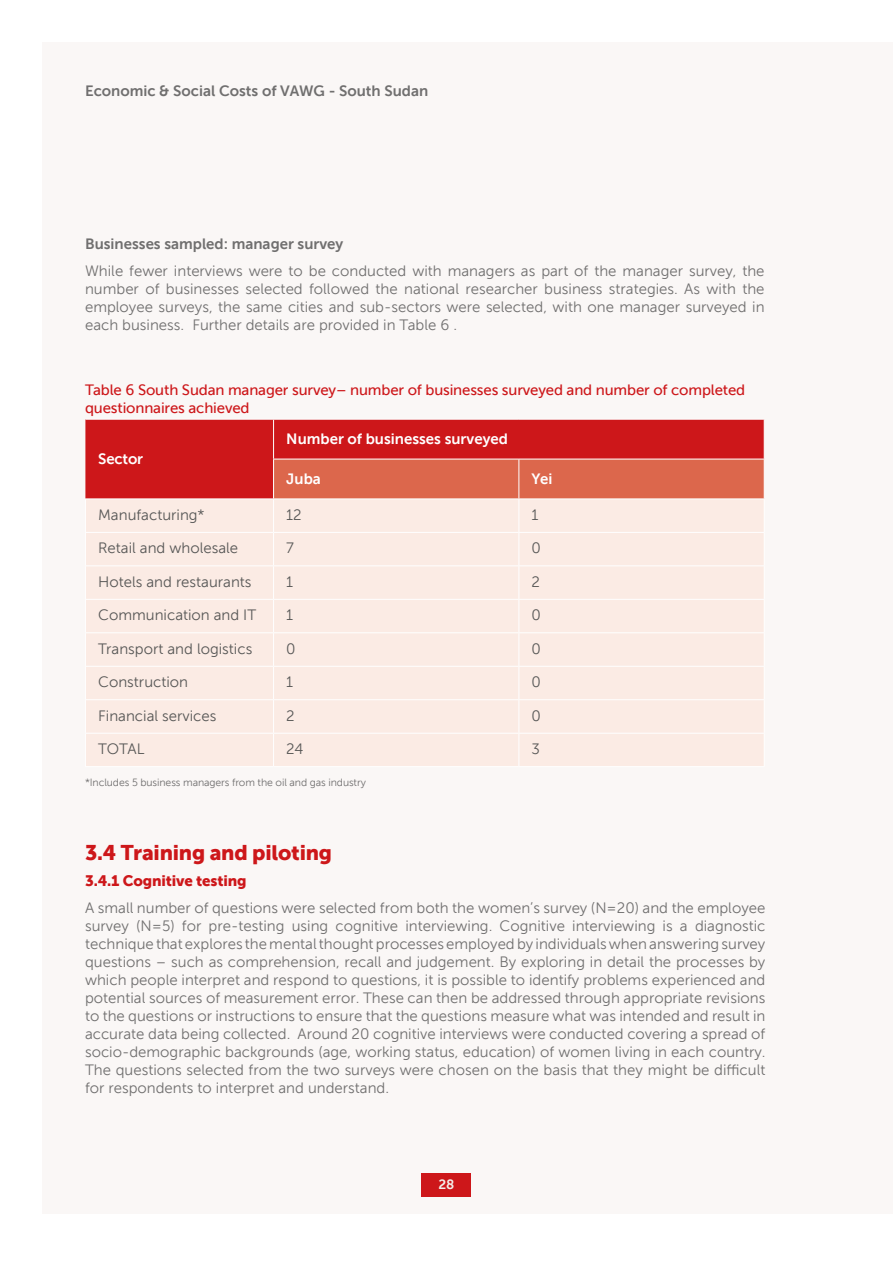
<style>
.page{position:relative;width:893px;height:1263px;background:#fff}
.page>*{position:absolute;margin:0;border:0;box-sizing:border-box;transform-origin:0 0}
.t1{font:21px "Museo Sans 900";letter-spacing:-.01em;color:#cd171a}
.t2{font:15px/18px "Museo Sans 300";color:#706f6f;text-align:justify}
.t3{font:15px "Museo Sans 300";color:#575756}
.t4{font:15px/18px "Museo Sans 500";letter-spacing:-.01em;color:#cd171a}
.t5{font:15px "Museo Sans 700";color:#706f6f}
.t6{font:15px "Museo Sans 700";color:#fff}
.t7{font:15px "Museo Sans 900";letter-spacing:-.01em;color:#cd171a}
.t8{font:13.5px "Museo Sans 700";color:#f3eeea}
.t9{font:10.5px "Museo Sans 300";letter-spacing:-.01em;color:#706f6f}
</style>
<div class="page">
<div style="left:43px;top:43px;width:850px;height:1171px;background:#faf7f6"></div>
<div style="left:422px;top:1173px;width:49px;height:24px;background:#cd171a"></div>
<div style="left:85px;top:420px;width:679px;height:78px;background:#cd171a"></div>
<div style="left:274px;top:460px;width:490px;height:38px;background:#dc674c"></div>
<div style="left:86px;top:500px;width:678px;height:266px;background:#fbebe4"></div>
<hr style="left:85px;top:419px;width:189px;height:1px;background:#fff">
<hr style="left:274px;top:419px;width:245px;height:1px;background:#fff">
<hr style="left:519px;top:419px;width:246px;height:1px;background:#fff">
<hr style="left:85px;top:499px;width:1px;height:33px;background:#fff">
<hr style="left:85px;top:533px;width:1px;height:32px;background:#fff">
<hr style="left:85px;top:566px;width:1px;height:33px;background:#fff">
<hr style="left:85px;top:600px;width:1px;height:32px;background:#fff">
<hr style="left:85px;top:633px;width:1px;height:33px;background:#fff">
<hr style="left:85px;top:667px;width:1px;height:32px;background:#fff">
<hr style="left:85px;top:700px;width:1px;height:33px;background:#fff">
<hr style="left:85px;top:733px;width:1px;height:33px;background:#fff">
<hr style="left:85px;top:766px;width:189px;height:1px;background:#fff">
<hr style="left:274px;top:766px;width:245px;height:1px;background:#fff">
<hr style="left:519px;top:766px;width:246px;height:1px;background:#fff">
<hr style="left:273px;top:420px;width:1px;height:39px;background:#fff">
<hr style="left:764px;top:420px;width:1px;height:39px;background:#fff">
<hr style="left:273px;top:459px;width:246px;height:1px;background:#fff">
<hr style="left:273px;top:459px;width:1px;height:39px;background:#fff">
<hr style="left:519px;top:459px;width:246px;height:1px;background:#fff">
<hr style="left:518px;top:459px;width:1px;height:39px;background:#fff">
<hr style="left:764px;top:459px;width:1px;height:39px;background:#fff">
<hr style="left:85px;top:498px;width:189px;height:1px;background:#fff">
<hr style="left:274px;top:498px;width:245px;height:1px;background:#fff">
<hr style="left:273px;top:499px;width:1px;height:33px;background:#fff">
<hr style="left:519px;top:498px;width:246px;height:1px;background:#fff">
<hr style="left:518px;top:499px;width:1px;height:33px;background:#fff">
<hr style="left:764px;top:499px;width:1px;height:33px;background:#fff">
<hr style="left:85px;top:532px;width:189px;height:1px;background:#fff">
<hr style="left:274px;top:532px;width:245px;height:1px;background:#fff">
<hr style="left:273px;top:533px;width:1px;height:32px;background:#fff">
<hr style="left:519px;top:532px;width:246px;height:1px;background:#fff">
<hr style="left:518px;top:533px;width:1px;height:32px;background:#fff">
<hr style="left:764px;top:533px;width:1px;height:32px;background:#fff">
<hr style="left:85px;top:565px;width:189px;height:1px;background:#fff">
<hr style="left:274px;top:565px;width:245px;height:1px;background:#fff">
<hr style="left:273px;top:566px;width:1px;height:33px;background:#fff">
<hr style="left:519px;top:565px;width:246px;height:1px;background:#fff">
<hr style="left:518px;top:566px;width:1px;height:33px;background:#fff">
<hr style="left:764px;top:566px;width:1px;height:33px;background:#fff">
<hr style="left:85px;top:599px;width:189px;height:1px;background:#fff">
<hr style="left:274px;top:599px;width:245px;height:1px;background:#fff">
<hr style="left:273px;top:600px;width:1px;height:32px;background:#fff">
<hr style="left:519px;top:599px;width:246px;height:1px;background:#fff">
<hr style="left:518px;top:600px;width:1px;height:32px;background:#fff">
<hr style="left:764px;top:600px;width:1px;height:32px;background:#fff">
<hr style="left:85px;top:632px;width:189px;height:1px;background:#fff">
<hr style="left:274px;top:632px;width:245px;height:1px;background:#fff">
<hr style="left:273px;top:633px;width:1px;height:33px;background:#fff">
<hr style="left:519px;top:632px;width:246px;height:1px;background:#fff">
<hr style="left:518px;top:633px;width:1px;height:33px;background:#fff">
<hr style="left:764px;top:633px;width:1px;height:33px;background:#fff">
<hr style="left:85px;top:666px;width:189px;height:1px;background:#fff">
<hr style="left:274px;top:666px;width:245px;height:1px;background:#fff">
<hr style="left:273px;top:667px;width:1px;height:32px;background:#fff">
<hr style="left:519px;top:666px;width:246px;height:1px;background:#fff">
<hr style="left:518px;top:667px;width:1px;height:32px;background:#fff">
<hr style="left:764px;top:667px;width:1px;height:32px;background:#fff">
<hr style="left:85px;top:699px;width:189px;height:1px;background:#fff">
<hr style="left:274px;top:699px;width:245px;height:1px;background:#fff">
<hr style="left:273px;top:700px;width:1px;height:33px;background:#fff">
<hr style="left:519px;top:699px;width:246px;height:1px;background:#fff">
<hr style="left:518px;top:700px;width:1px;height:33px;background:#fff">
<hr style="left:764px;top:700px;width:1px;height:33px;background:#fff">
<hr style="left:85px;top:733px;width:189px;height:1px;background:#fff">
<hr style="left:274px;top:733px;width:245px;height:1px;background:#fff">
<hr style="left:273px;top:733px;width:1px;height:33px;background:#fff">
<hr style="left:519px;top:733px;width:246px;height:1px;background:#fff">
<hr style="left:518px;top:733px;width:1px;height:33px;background:#fff">
<hr style="left:764px;top:733px;width:1px;height:33px;background:#fff">
<p class="t5" style="left:85px;top:82px;width:345px">Economic &amp; Social Costs of VAWG - South Sudan</p>
<p class="t5" style="left:85px;top:236px;width:260px">Businesses sampled: manager survey</p>
<p class="t2" style="left:85px;top:262px;width:681px">While fewer interviews were to be conducted with managers as part of the manager survey, the number of businesses selected followed the national researcher business strategies. As with the employee surveys, the same cities and sub-sectors were selected, with one manager surveyed in each business. Further details are provided in Table 6 .</p>
<p class="t4" style="left:85px;top:381px;width:662px">Table 6 South Sudan manager survey– number of businesses surveyed and number of completed questionnaires achieved</p>
<p class="t6" style="left:98px;top:451px;width:46px">Sector</p>
<p class="t6" style="left:286px;top:431px;width:223px">Number of businesses surveyed</p>
<p class="t6" style="left:286px;top:471px;width:36px">Juba</p>
<p class="t6" style="left:532px;top:471px;width:22px">Yei</p>
<p class="t3" style="left:98px;top:507px;width:108px">Manufacturing*</p>
<p class="t3" style="left:286px;top:507px;width:17px">12</p>
<p class="t3" style="left:532px;top:507px;width:8px">1</p>
<p class="t3" style="left:98px;top:540px;width:142px">Retail and wholesale</p>
<p class="t3" style="left:286px;top:540px;width:9px">7</p>
<p class="t3" style="left:532px;top:540px;width:11px">0</p>
<p class="t3" style="left:98px;top:574px;width:155px">Hotels and restaurants</p>
<p class="t3" style="left:286px;top:574px;width:8px">1</p>
<p class="t3" style="left:532px;top:574px;width:10px">2</p>
<p class="t3" style="left:98px;top:607px;width:159px">Communication and IT</p>
<p class="t3" style="left:286px;top:607px;width:8px">1</p>
<p class="t3" style="left:532px;top:607px;width:11px">0</p>
<p class="t3" style="left:98px;top:640px;width:156px">Transport and logistics</p>
<p class="t3" style="left:286px;top:640px;width:11px">0</p>
<p class="t3" style="left:532px;top:640px;width:11px">0</p>
<p class="t3" style="left:98px;top:674px;width:91px">Construction</p>
<p class="t3" style="left:286px;top:674px;width:8px">1</p>
<p class="t3" style="left:532px;top:674px;width:11px">0</p>
<p class="t3" style="left:98px;top:707px;width:120px">Financial services</p>
<p class="t3" style="left:286px;top:707px;width:10px">2</p>
<p class="t3" style="left:532px;top:707px;width:11px">0</p>
<p class="t3" style="left:98px;top:741px;width:48px">TOTAL</p>
<p class="t3" style="left:286px;top:741px;width:19px">24</p>
<p class="t3" style="left:532px;top:741px;width:10px">3</p>
<p class="t9" style="left:85px;top:777px;width:282px">*Includes 5 business managers from the oil and gas industry</p>
<h1 class="t1" style="left:85px;top:841px;width:249px">3.4 Training and piloting</h1>
<p class="t7" style="left:85px;top:873px;width:163px">3.4.1 Cognitive testing</p>
<p class="t2" style="left:85px;top:899px;width:682px">A small number of questions were selected from both the women’s survey (N=20) and the employee survey (N=5) for pre-testing using cognitive interviewing. Cognitive interviewing is a diagnostic technique that explores the mental thought processes employed by individuals when answering survey questions – such as comprehension, recall and judgement. By exploring in detail the processes by which people interpret and respond to questions, it is possible to identify problems experienced and potential sources of measurement error. These can then be addressed through appropriate revisions to the questions or instructions to ensure that the questions measure what was intended and result in accurate data being collected. Around 20 cognitive interviews were conducted covering a spread of socio-demographic backgrounds (age, working status, education) of women living in each country.<br>The questions selected from the two surveys were chosen on the basis that they might be difficult for respondents to interpret and understand.</p>
<p class="t8" style="left:438px;top:1176px;width:18px">28</p>
</div>
